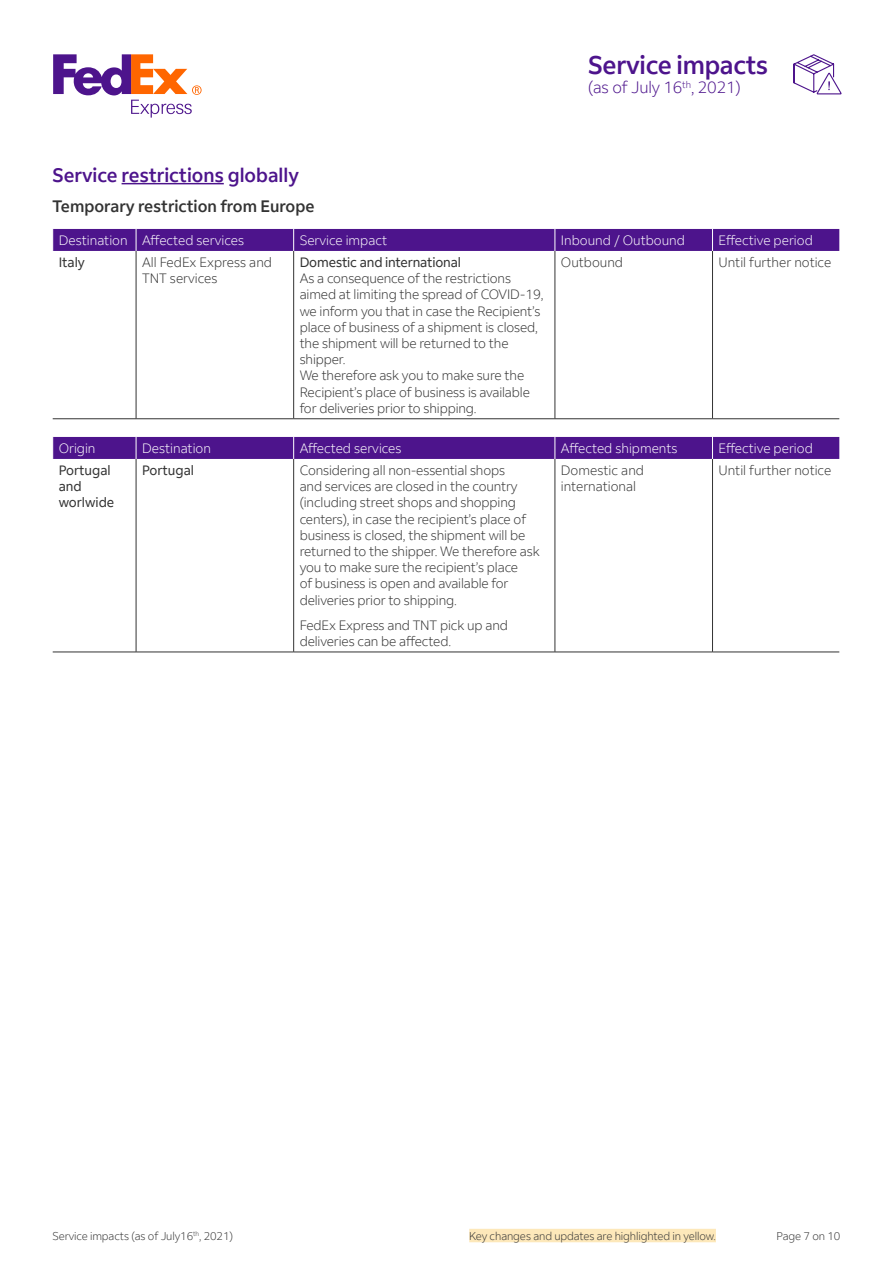
<style>
.page{position:relative;width:893px;height:1263px;background:#fff}
.page>*{position:absolute;margin:0;border:0;box-sizing:border-box;transform-origin:0 0}
.t1{font:500 25.5px "Fed Ex Sans";letter-spacing:-.01em;color:#4d148c;scale:.95 1}
.t2{font:500 19.5px "Fed Ex Sans";color:#4d148c;scale:.95 1}
.t3{font:500 16.5px "Fed Ex Sans";color:#333;scale:.95 1}
.t4{font:300 16.5px "Fed Ex Sans";letter-spacing:-.01em;color:#4d148c;scale:.95 1}
.t5{font:300 13.5px/16.2px "Fed Ex Sans";letter-spacing:-.01em;color:#333;scale:.95 1}
.t6{font:300 13.5px "Fed Ex Sans";color:#fff;scale:.95 1}
.t7{font:13.5px/16.2px "Fed Ex Sans";color:#333;scale:.95 1}
.t8{font:300 11.25px "Fed Ex Sans";letter-spacing:-.01em;color:#333;scale:.95 1}
</style>
<div class="page">
<div style="left:469px;top:1229px;width:247px;height:13px;background:#fde8ba"></div>
<svg style="left:53px;top:54px;width:149px;height:64px"></svg>
<svg style="left:793px;top:54px;width:48px;height:41px"></svg>
<hr style="left:122px;top:183px;width:102px;height:1px;background:#4d148c">
<hr style="left:53px;top:418px;width:83px;height:1px;background:#333">
<hr style="left:136px;top:251px;width:1px;height:168px;background:#333">
<hr style="left:293px;top:251px;width:1px;height:168px;background:#333">
<hr style="left:555px;top:251px;width:1px;height:168px;background:#333">
<hr style="left:712px;top:251px;width:1px;height:168px;background:#333">
<div style="left:52px;top:229px;width:787px;height:22px;background:#4d148c"></div>
<hr style="left:136px;top:418px;width:158px;height:1px;background:#333">
<hr style="left:294px;top:418px;width:261px;height:1px;background:#333">
<hr style="left:555px;top:418px;width:157px;height:1px;background:#333">
<hr style="left:712px;top:418px;width:127px;height:1px;background:#333">
<hr style="left:53px;top:652px;width:83px;height:1px;background:#333">
<hr style="left:136px;top:459px;width:1px;height:193px;background:#333">
<hr style="left:293px;top:459px;width:1px;height:193px;background:#333">
<hr style="left:555px;top:459px;width:1px;height:193px;background:#333">
<hr style="left:712px;top:459px;width:1px;height:193px;background:#333">
<div style="left:52px;top:437px;width:787px;height:22px;background:#4d148c"></div>
<hr style="left:136px;top:652px;width:158px;height:1px;background:#333">
<hr style="left:294px;top:652px;width:261px;height:1px;background:#333">
<hr style="left:555px;top:652px;width:157px;height:1px;background:#333">
<hr style="left:712px;top:652px;width:127px;height:1px;background:#333">
<h1 class="t1" style="left:588px;top:50px;width:191px">Service impacts</h1>
<p class="t4" style="left:588px;top:78px;width:162px">(as of July 16<sup>th</sup>, 2021)</p>
<h2 class="t2" style="left:53px;top:163px;width:261px">Service restrictions globally</h2>
<p class="t3" style="left:53px;top:197px;width:277px">Temporary restriction from Europe</p>
<p class="t6" style="left:59px;top:232px;width:197px">Destination Affected services</p>
<p class="t6" style="left:300px;top:232px;width:94px">Service impact</p>
<p class="t6" style="left:561px;top:232px;width:132px">Inbound / Outbound</p>
<p class="t6" style="left:718px;top:232px;width:101px">Effective period</p>
<p class="t7" style="left:59px;top:254px;width:29px">Italy</p>
<p class="t5" style="left:142px;top:254px;width:138px">All FedEx Express and<br>TNT services</p>
<p class="t7" style="left:300px;top:254px;width:171px">Domestic and international</p>
<p class="t5" style="left:561px;top:254px;width:67px">Outbound</p>
<p class="t5" style="left:718px;top:254px;width:120px">Until further notice</p>
<p class="t5" style="left:300px;top:270px;width:258px">As a consequence of the restrictions aimed at limiting the spread of COVID-19, we inform you that in case the Recipient’s place of business of a shipment is closed, the shipment will be returned to the shipper.<br>We therefore ask you to make sure the Recipient’s place of business is available for deliveries prior to shipping.</p>
<p class="t6" style="left:59px;top:440px;width:40px">Origin</p>
<p class="t6" style="left:142px;top:440px;width:74px">Destination</p>
<p class="t6" style="left:300px;top:440px;width:109px">Affected services</p>
<p class="t6" style="left:561px;top:440px;width:124px">Affected shipments</p>
<p class="t6" style="left:718px;top:440px;width:101px">Effective period</p>
<p class="t7" style="left:59px;top:462px;width:60px">Portugal and worlwide</p>
<p class="t7" style="left:142px;top:462px;width:56px">Portugal</p>
<p class="t5" style="left:300px;top:462px;width:254px">Considering all non-essential shops<br>and services are closed in the country (including street shops and shopping centers), in case the recipient’s place of business is closed, the shipment will be returned to the shipper. We therefore ask you to make sure the recipient’s place<br>of business is open and available for deliveries prior to shipping.</p>
<p class="t5" style="left:300px;top:617px;width:221px">FedEx Express and TNT pick up and deliveries can be affected.</p>
<p class="t5" style="left:561px;top:462px;width:89px">Domestic and international</p>
<p class="t5" style="left:718px;top:462px;width:120px">Until further notice</p>
<p class="t8" style="left:53px;top:1229px;width:192px">Service impacts (as of July16<sup>th</sup>, 2021)</p>
<p class="t8" style="left:776px;top:1229px;width:69px">Page 7 on 10</p>
<p class="t8" style="left:469px;top:1229px;width:261px">Key changes and updates are highlighted in yellow.</p>
</div>
